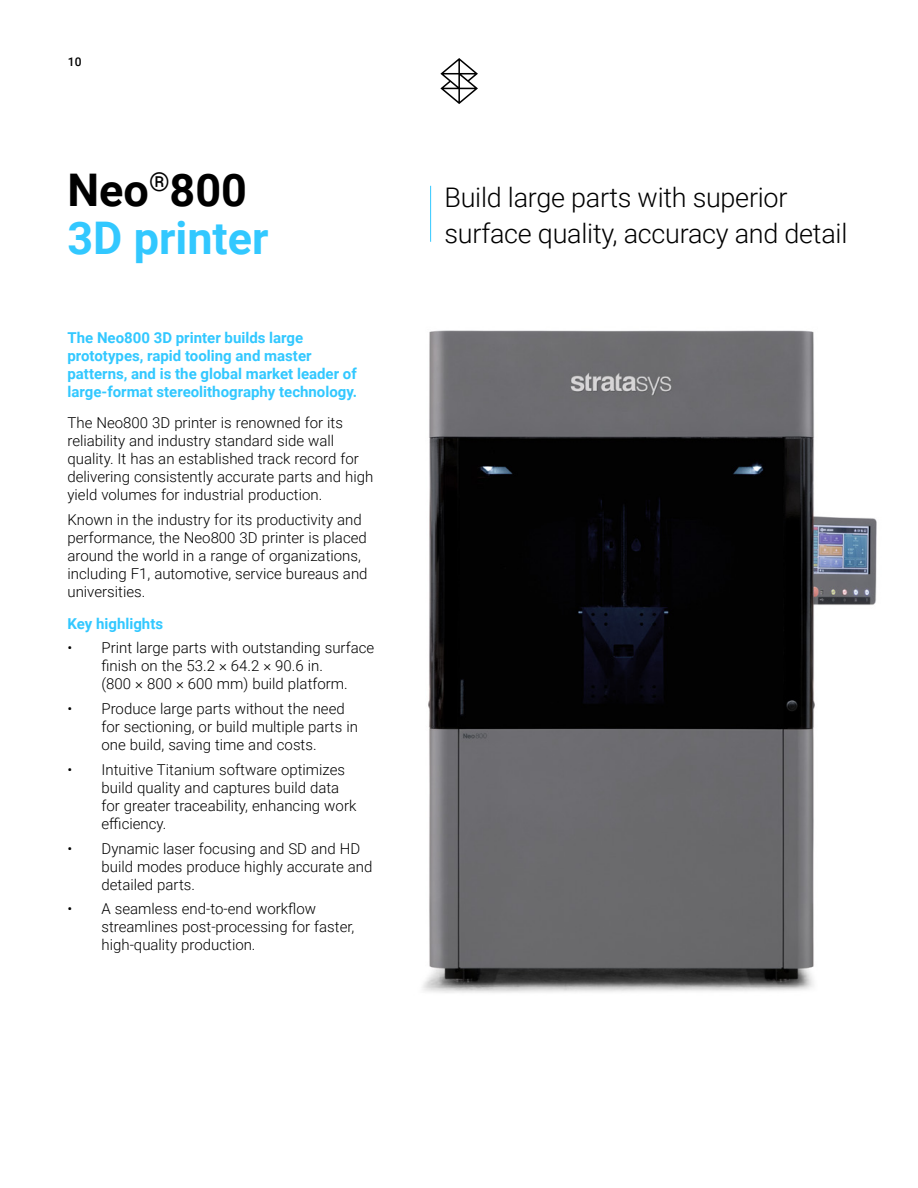
<style>
.page{position:relative;width:918px;height:1188px;background:#fff}
.page>*{position:absolute;margin:0;border:0;box-sizing:border-box;transform-origin:0 0}
.t1{font:700 45px/48px "Roboto";color:#32c8ff}
.t2{font:300 27px/36px "Roboto";letter-spacing:-.01em;color:#000}
.t3{font:300 15px/18px "Roboto";color:#000}
.t4{font:700 15px/18px "Roboto";color:#32c8ff}
.t5{font:500 12px "Roboto";color:#000}
.s1{color:#000}
</style>
<div class="page">
<svg style="left:440px;top:58px;width:38px;height:46px"></svg>
<img style="left:422px;top:330px;width:455px;height:663px">
<hr style="left:430px;top:186px;width:1px;height:56px;background:#32c8ff">
<p class="t5" style="left:68px;top:54px;width:16px">10</p>
<h1 class="t1" style="left:67px;top:165px;width:203px"><span class="s1">Neo</span><sup>®</sup><span class="s1">800<br></span>3D printer</h1>
<p class="t4" style="left:68px;top:328px;width:291px">The Neo800 3D printer builds large prototypes, rapid tooling and master patterns, and is the global market leader of large-format stereolithography technology.</p>
<p class="t3" style="left:68px;top:413px;width:307px">The Neo800 3D printer is renowned for its reliability and industry standard side wall quality. It has an established track record for delivering consistently accurate parts and high yield volumes for industrial production.</p>
<p class="t3" style="left:68px;top:510px;width:302px">Known in the industry for its productivity and performance, the Neo800 3D printer is placed around the world in a range of organizations, including F1, automotive, service bureaus and universities.</p>
<p class="t4" style="left:68px;top:614px;width:97px">Key highlights</p>
<p class="t3" style="left:102px;top:638px;width:274px;text-indent:-34px">• Print large parts with outstanding surface finish on the 53.2 × 64.2 × 90.6 in.<br>(800 × 800 × 600 mm) build platform.</p>
<p class="t3" style="left:102px;top:699px;width:258px;text-indent:-34px">• Produce large parts without the need for sectioning, or build multiple parts in one build, saving time and costs.</p>
<p class="t3" style="left:102px;top:760px;width:256px;text-indent:-34px">• Intuitive Titanium software optimizes build quality and captures build data for greater traceability, enhancing work efficiency.</p>
<p class="t3" style="left:102px;top:839px;width:273px;text-indent:-34px">• Dynamic laser focusing and SD and HD build modes produce highly accurate and detailed parts.</p>
<p class="t3" style="left:102px;top:899px;width:254px;text-indent:-34px">• A seamless end-to-end workflow streamlines post-processing for faster, high-quality production.</p>
<h2 class="t2" style="left:444px;top:178px;width:404px">Build large parts with superior surface quality, accuracy and detail</h2>
</div>
